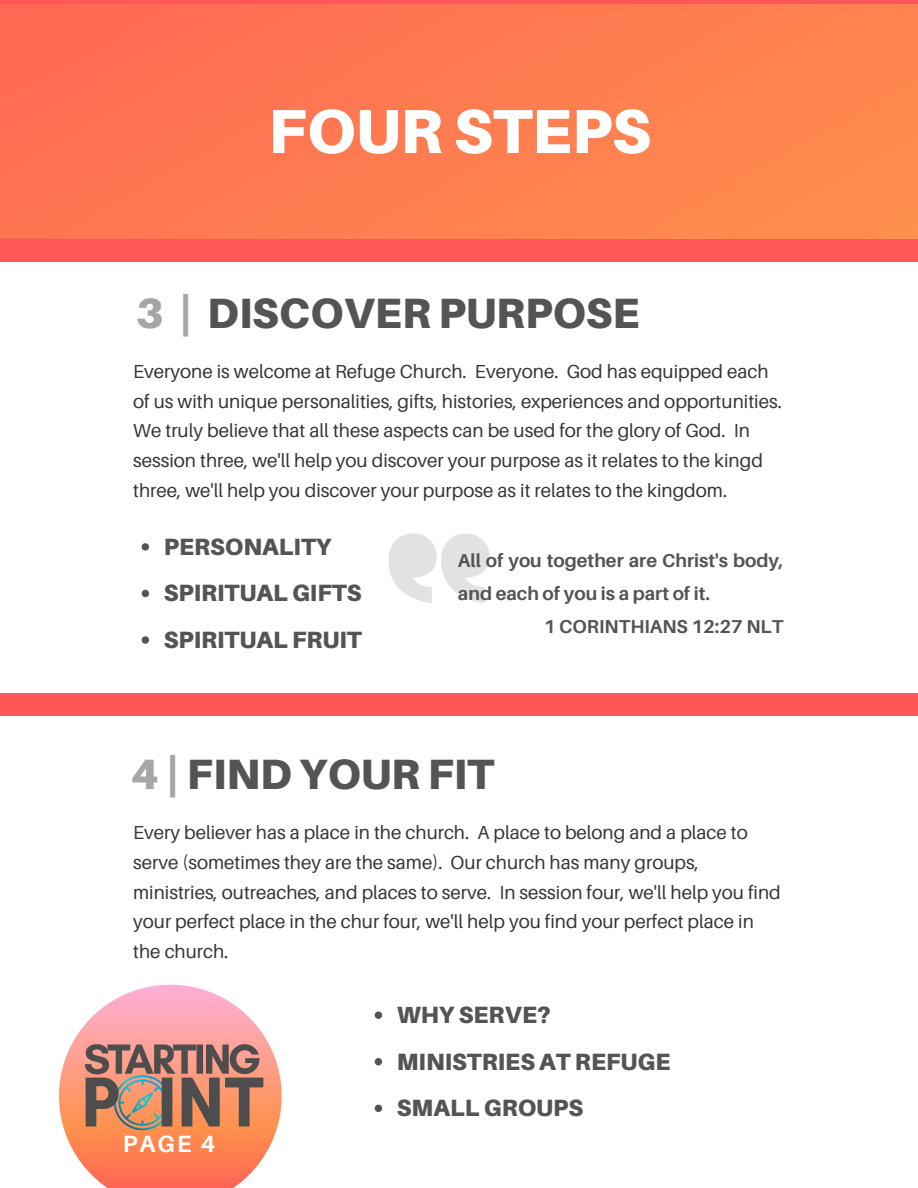
<style>
.page{position:relative;width:918px;height:1188px;background:#fff}
.page>*{position:absolute;margin:0;border:0;box-sizing:border-box;transform-origin:0 0}
.t1{font:900 62.25px "Aileron";color:#fff}
.t2{font:900 42.45px "Aileron";color:#545454}
.t3{font:900 23.55px "Aileron";color:#545454}
.t4{font:700 23.55px "Aileron";color:#fff}
.t5{font:18.9px/29.7px "Aileron";color:#363636}
.t6{font:700 18.6px "Aileron";color:#545454}
.s1{color:#a6a6a6}
</style>
<div class="page">
<svg style="left:59px;top:985px;width:223px;height:203px"></svg>
<img style="left:76px;top:1037px;width:192px;height:94px">
<div style="left:0;top:0;width:918px;height:250px;background:linear-gradient(to right,#ff6e53,#ff8a4e)"></div>
<div style="left:0;top:240px;width:918px;height:22px;background:#ff5757"></div>
<hr style="left:0;top:0;width:918px;height:3px;background:#ff5757">
<svg style="left:142px;top:543px;width:7px;height:8px"></svg>
<svg style="left:142px;top:590px;width:7px;height:7px"></svg>
<svg style="left:142px;top:636px;width:7px;height:8px"></svg>
<svg style="left:375px;top:1011px;width:7px;height:8px"></svg>
<svg style="left:375px;top:1058px;width:7px;height:7px"></svg>
<svg style="left:375px;top:1105px;width:7px;height:7px"></svg>
<svg style="left:388px;top:533px;width:101px;height:70px"></svg>
<div style="left:0;top:694px;width:918px;height:22px;background:#ff5757"></div>
<h1 class="t1" style="left:268px;top:93px;width:384px">FOUR STEPS</h1>
<h2 class="t2" style="left:136px;top:287px;width:505px"><span class="s1">3 |</span> DISCOVER PURPOSE</h2>
<p class="t5" style="left:133px;top:356px;width:650px">Everyone is welcome at Refuge Church. Everyone. God has equipped each of us with unique personalities, gifts, histories, experiences and opportunities.<br>We truly believe that all these aspects can be used for the glory of God. In session three, we'll help you discover your purpose as it relates to the kingd three, we'll help you discover your purpose as it relates to the kingdom.</p>
<p class="t3" style="left:164px;top:532px;width:169px">PERSONALITY</p>
<p class="t3" style="left:164px;top:579px;width:199px">SPIRITUAL GIFTS</p>
<p class="t3" style="left:164px;top:625px;width:199px">SPIRITUAL FRUIT</p>
<p class="t6" style="left:458px;top:549px;width:327px">All of you together are Christ's body,</p>
<p class="t6" style="left:458px;top:582px;width:254px">and each of you is a part of it.</p>
<p class="t6" style="left:544px;top:615px;width:241px">1 CORINTHIANS 12:27 NLT</p>
<p class="t2" style="left:131px;top:748px;width:365px"><span class="s1">4 |</span> FIND YOUR FIT</p>
<h5 class="t5" style="left:133px;top:817px;width:649px">Every believer has a place in the church. A place to belong and a place to serve (sometimes they are the same). Our church has many groups, ministries, outreaches, and places to serve. In session four, we'll help you find your perfect place in the chur four, we'll help you find your perfect place in the church.</h5>
<p class="t4" style="left:123px;top:1129px;width:94px">PAGE 4</p>
<h2 class="t3" style="left:397px;top:1000px;width:156px">WHY SERVE?</h2>
<p class="t3" style="left:397px;top:1047px;width:275px">MINISTRIES AT REFUGE</p>
<p class="t3" style="left:397px;top:1093px;width:188px">SMALL GROUPS</p>
</div>
